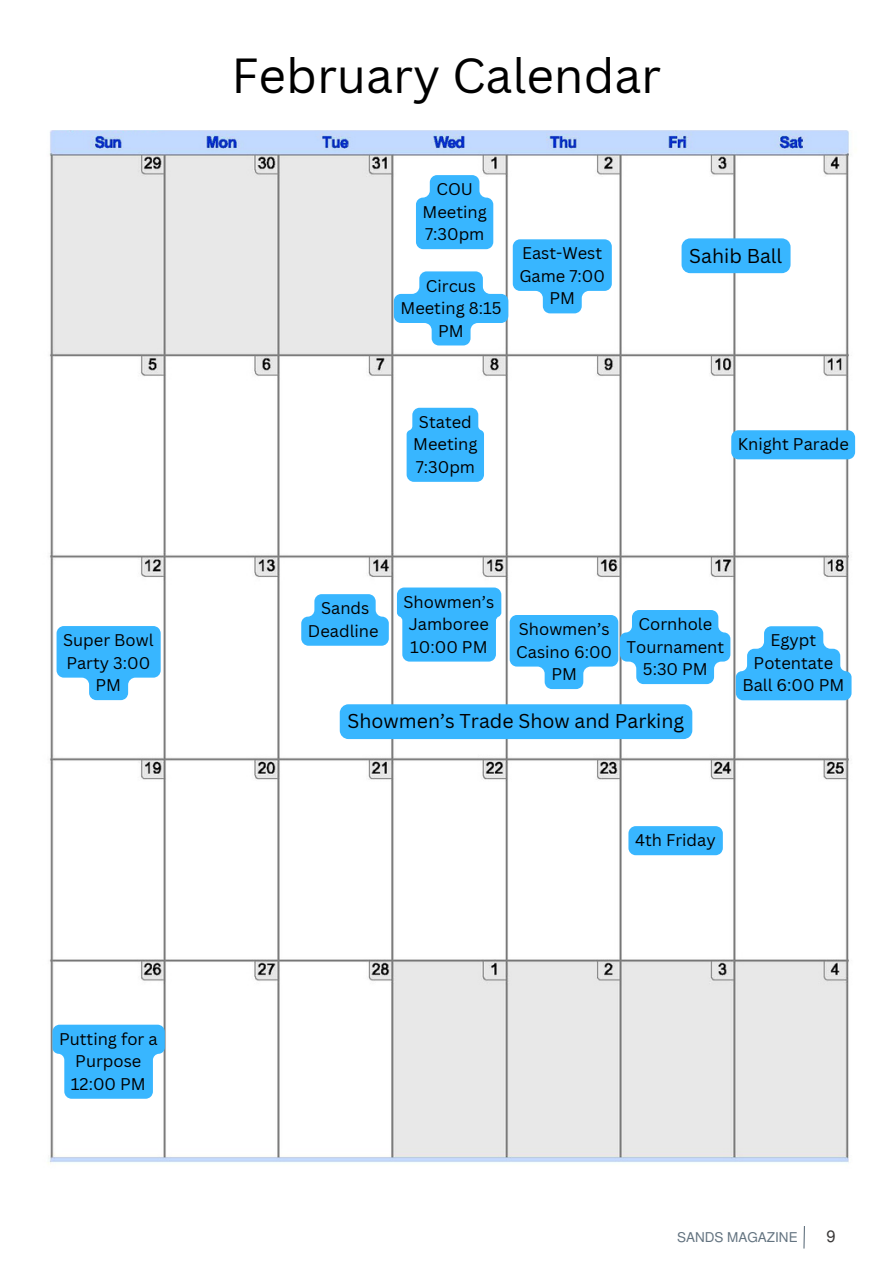
<style>
.page{position:relative;width:893px;height:1264px;background:#fff}
.page>*{position:absolute;margin:0;border:0;box-sizing:border-box;transform-origin:0 0}
.t1{font:48px "Canva Sans";color:#000}
.t2{font:19.5px "Canva Sans";color:#000}
.t3{font:16.5px/22.5px "Canva Sans";color:#000;text-align:center}
.t4{font:16.5px "Mukti";color:#3b3939}
.t5{font:13.5px "Mukti";color:#637380}
</style>
<div class="page">
<svg style="left:803px;top:1226px;width:2px;height:23px"></svg>
<img style="left:48px;top:130px;width:808px;height:1033px">
<svg style="left:406px;top:408px;width:78px;height:74px;background:#44baff"></svg>
<svg style="left:394px;top:175px;width:217px;height:170px"></svg>
<div style="left:681px;top:238px;width:109px;height:35px;background:#38b6ff"></div>
<div style="left:731px;top:430px;width:124px;height:29px;background:#38b6ff"></div>
<svg style="left:57px;top:626px;width:104px;height:74px"></svg>
<svg style="left:301px;top:587px;width:550px;height:152px"></svg>
<div style="left:628px;top:826px;width:94px;height:29px;background:#38b6ff"></div>
<svg style="left:52px;top:1024px;width:113px;height:74px;background:#52befc"></svg>
<p class="t3" style="left:63px;top:628px;width:92px">Super Bowl<br>Party 3:00<br>PM</p>
<p class="t3" style="left:59px;top:1027px;width:100px">Putting for a<br>Purpose<br>12:00 PM</p>
<h1 class="t1" style="left:231px;top:42px;width:431px">February Calendar</h1>
<p class="t3" style="left:422px;top:178px;width:66px">COU<br>Meeting<br>7:30pm</p>
<p class="t3" style="left:400px;top:274px;width:103px">Circus<br>Meeting 8:15<br>PM</p>
<p class="t3" style="left:519px;top:242px;width:87px">East-West<br>Game 7:00<br>PM</p>
<p class="t2" style="left:689px;top:242px;width:94px">Sahib Ball</p>
<p class="t3" style="left:413px;top:410px;width:66px">Stated<br>Meeting<br>7:30pm</p>
<p class="t3" style="left:737px;top:433px;width:113px">Knight Parade</p>
<p class="t3" style="left:308px;top:596px;width:72px">Sands<br>Deadline</p>
<p class="t3" style="left:403px;top:590px;width:92px">Showmen’s<br>Jamboree<br>10:00 PM</p>
<p class="t3" style="left:516px;top:617px;width:97px">Showmen’s<br>Casino 6:00<br>PM</p>
<p class="t3" style="left:626px;top:612px;width:99px">Cornhole<br>Tournament<br>5:30 PM</p>
<p class="t3" style="left:742px;top:628px;width:103px">Egypt<br>Potentate<br>Ball 6:00 PM</p>
<p class="t2" style="left:347px;top:707px;width:338px">Showmen’s Trade Show and Parking</p>
<p class="t3" style="left:635px;top:828px;width:82px">4th Friday</p>
<p class="t5" style="left:677px;top:1227px;width:122px">SANDS MAGAZINE</p>
<p class="t4" style="left:826px;top:1224px;width:11px">9</p>
</div>
